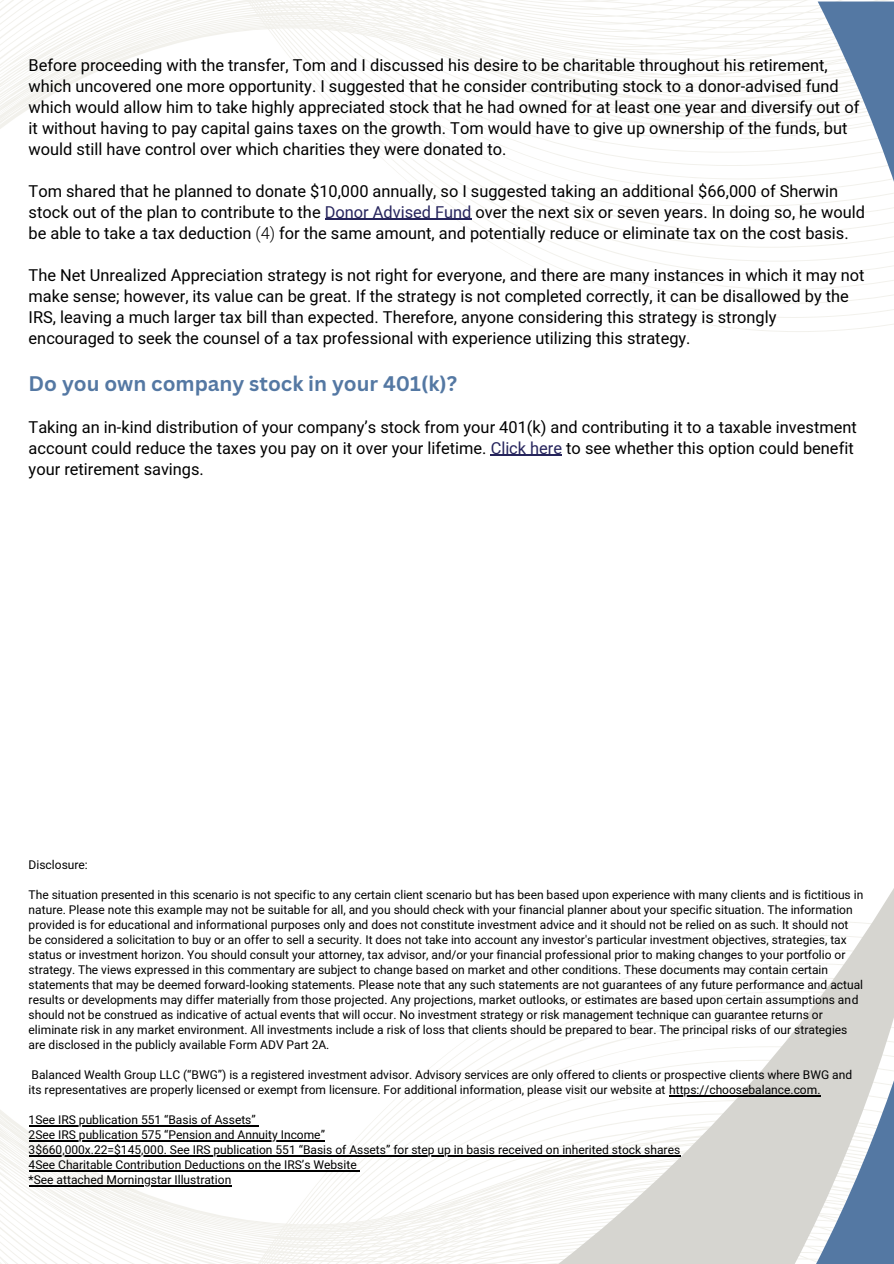
<style>
.page{position:relative;width:894px;height:1264px;background:#fff}
.page>*{position:absolute;margin:0;border:0;box-sizing:border-box;transform-origin:0 0}
.t1{font:700 20.55px "Canva Sans";color:#5478a3}
.t2{font:16.35px/21px "Heebo";color:#000}
.t3{font:12px/15px "Heebo";color:#000}
.s1{color:#26245c}
.s2{font-weight:300}
.s3{font-family:"Noto Sans"}
</style>
<div class="page">
<svg style="left:325px;top:194px;width:490px;height:138px"></svg>
<svg style="left:0;top:56px;width:815px;height:138px"></svg>
<svg style="left:0;top:0;width:893px;height:56px"></svg>
<svg style="left:0;top:1059px;width:557px;height:137px"></svg>
<svg style="left:0;top:1196px;width:557px;height:67px"></svg>
<svg style="left:557px;top:921px;width:258px;height:342px"></svg>
<svg style="left:815px;top:2px;width:78px;height:1261px"></svg>
<hr style="left:325px;top:219px;width:146px;height:1px;background:#26245c">
<hr style="left:490px;top:455px;width:72px;height:1px;background:#26245c">
<hr style="left:669px;top:1095px;width:151px;height:1px;background:#000">
<hr style="left:35px;top:1125px;width:221px;height:1px;background:#000">
<hr style="left:35px;top:1140px;width:290px;height:1px;background:#000">
<hr style="left:35px;top:1155px;width:645px;height:1px;background:#000">
<hr style="left:35px;top:1170px;width:322px;height:1px;background:#000">
<hr style="left:29px;top:1185px;width:202px;height:1px;background:#000">
<p class="t2" style="left:29px;top:55px;width:832px">Before proceeding with the transfer, Tom and I discussed his desire to be charitable throughout his retirement, which uncovered one more opportunity. I suggested that he consider contributing stock to a donor-advised fund which would allow him to take highly appreciated stock that he had owned for at least one year and diversify out of it without having to pay capital gains taxes on the growth. Tom would have to give up ownership of the funds, but would still have control over which charities they were donated to.</p>
<p class="t2" style="left:29px;top:181px;width:837px">Tom shared that he planned to donate $10,000 annually, so I suggested taking an additional $66,000 of Sherwin stock out of the plan to contribute to the <span class="s1">Donor Advised Fund</span> over the next six or seven years. In doing so, he would be able to take a tax deduction <span class="s2">(4)</span> for the same amount, and potentially reduce or eliminate tax on the cost basis.</p>
<h2 class="t2" style="left:29px;top:265px;width:837px">The Net Unrealized Appreciation strategy is not right for everyone, and there are many instances in which it may not make sense; however, its value can be great. If the strategy is not completed correctly, it can be disallowed by the IRS, leaving a much larger tax bill than expected. Therefore, anyone considering this strategy is strongly encouraged to seek the counsel of a tax professional with experience utilizing this strategy.</h2>
<h2 class="t1" style="left:29px;top:369px;width:430px">Do you own company stock in your 401(k)?</h2>
<h2 class="t2" style="left:29px;top:417px;width:829px">Taking an in-kind distribution of your company’s stock from your 401(k) and contributing it to a taxable investment account could reduce the taxes you pay on it over your lifetime. <span class="s1">Click here</span> to see whether this option could benefit your retirement savings.</h2>
<h1 class="t3" style="left:29px;top:857px;width:61px">Disclosure:</h1>
<h2 class="t3" style="left:29px;top:887px;width:836px">The situation presented in this scenario is not specific to any certain client scenario but has been based upon experience with many clients and is fictitious in nature. Please note this example may not be suitable for all, and you should check with your financial planner about your specific situation. The information provided is for educational and informational purposes only and does not constitute investment advice and it should not be relied on as such. It should not be considered a solicitation to buy or an offer to sell a security. It does not take into account any investor's particular investment objectives, strategies, tax status or investment horizon. You should consult your attorney, tax advisor, and/or your financial professional prior to making changes to your portfolio or strategy. The views expressed in this commentary are subject to change based on market and other conditions. These documents may contain certain statements that may be deemed forward<span class="s3">‐</span>looking statements. Please note that any such statements are not guarantees of any future performance and actual results or developments may differ materially from those projected. Any projections, market outlooks, or estimates are based upon certain assumptions and should not be construed as indicative of actual events that will occur. No investment strategy or risk management technique can guarantee returns or eliminate risk in any market environment. All investments include a risk of loss that clients should be prepared to bear. The principal risks of our strategies are disclosed in the publicly available Form ADV Part 2A.</h2>
<p class="t3" style="left:29px;top:1067px;width:824px">Balanced Wealth Group LLC (“BWG”) is a registered investment advisor. Advisory services are only offered to clients or prospective clients where BWG and its representatives are properly licensed or exempt from licensure. For additional information, please visit our website at https://choosebalance.com.</p>
<p class="t3" style="left:29px;top:1112px;width:228px">1See IRS publication 551 “Basis of Assets”</p>
<p class="t3" style="left:29px;top:1127px;width:298px">2See IRS publication 575 “Pension and Annuity Income”</p>
<p class="t3" style="left:29px;top:1142px;width:653px">3$660,000x.22=$145,000. See IRS publication 551 “Basis of Assets” for step up in basis received on inherited stock shares</p>
<p class="t3" style="left:29px;top:1157px;width:329px">4See Charitable Contribution Deductions on the IRS’s Website</p>
<p class="t3" style="left:29px;top:1172px;width:204px">*See attached Morningstar Illustration</p>
</div>
